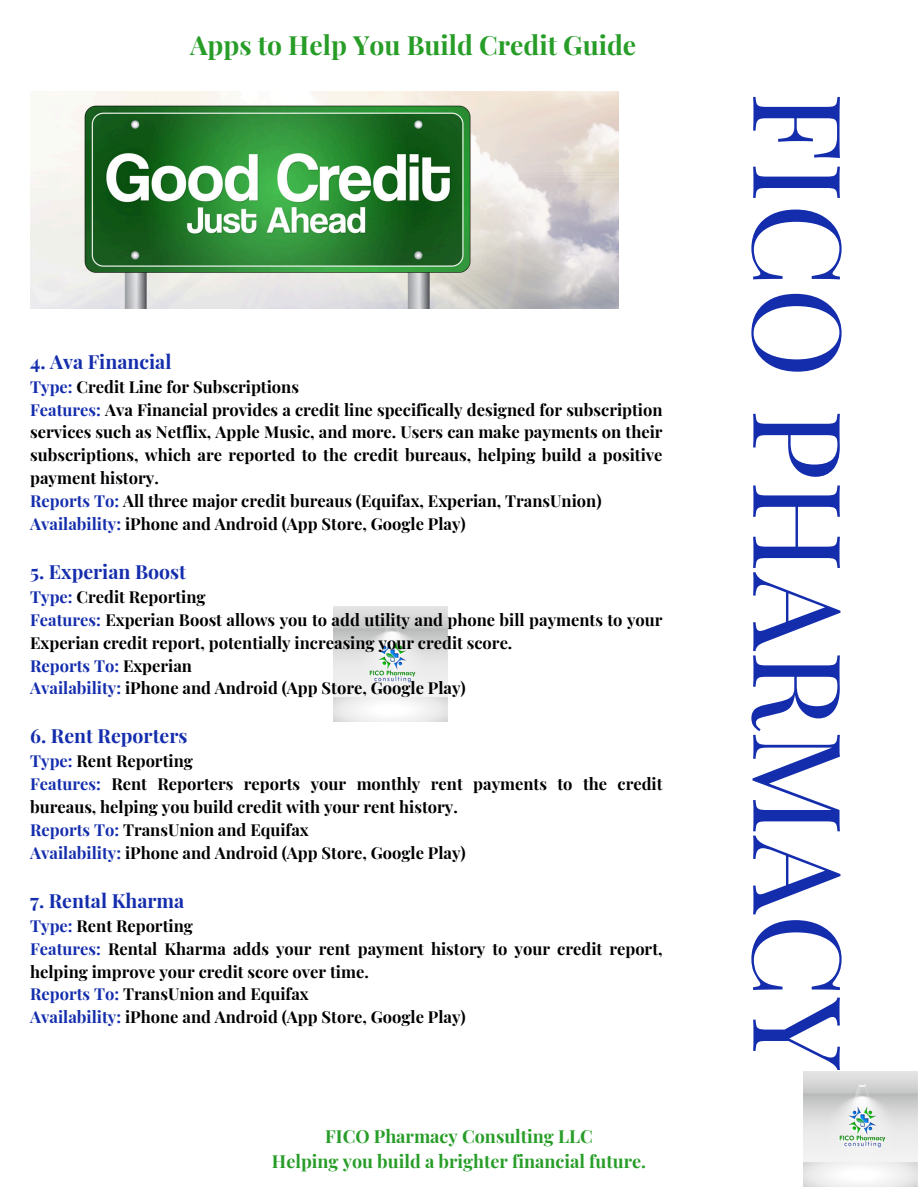
<style>
.page{position:relative;width:918px;height:1188px;background:#fff}
.page>*{position:absolute;margin:0;border:0;box-sizing:border-box;transform-origin:0 0}
.t1{font:122.55px "Playfair Display";color:#142dad}
.t2{font:700 26.55px "Playfair Display";color:#279d28}
.t3{font:700 19.5px "Playfair Display";color:#142dad}
.t4{font:700 18px "Playfair Display";color:#279d28}
.t5{font:700 16.5px/23px "Playfair Display";color:#000}
.t6{font:700 16.5px "Playfair Display";color:#142dad}
.s1{color:#142dad}
.s2{color:#000}
</style>
<div class="page">
<img style="left:30px;top:92px;width:589px;height:217px">
<img style="left:333px;top:606px;width:115px;height:115px">
<img style="left:803px;top:1072px;width:115px;height:114px">
<p class="t2" style="left:190px;top:26px;width:448px">Apps to Help You Build Credit Guide</p>
<p class="t3" style="left:30px;top:347px;width:143px">4. Ava Financial</p>
<p class="t5" style="left:30px;top:374px;width:270px"><span class="s1">Type:</span> Credit Line for Subscriptions</p>
<p class="t5" style="left:30px;top:397px;width:634px;text-align:justify"><span class="s1">Features:</span> Ava Financial provides a credit line specifically designed for subscription services such as Netflix, Apple Music, and more. Users can make payments on their subscriptions, which are reported to the credit bureaus, helping build a positive payment history.</p>
<p class="t5" style="left:30px;top:489px;width:573px"><span class="s1">Reports To:</span> All three major credit bureaus (Equifax, Experian, TransUnion)</p>
<p class="t5" style="left:30px;top:512px;width:437px"><span class="s1">Availability:</span> iPhone and Android (App Store, Google Play)</p>
<p class="t3" style="left:30px;top:558px;width:157px">5. Experian Boost</p>
<p class="t5" style="left:30px;top:585px;width:177px"><span class="s1">Type:</span> Credit Reporting</p>
<p class="t5" style="left:30px;top:607px;width:634px"><span class="s1">Features:</span> Experian Boost allows you to add utility and phone bill payments to your<br>Experian credit report, potentially increasing your credit score.</p>
<p class="t6" style="left:30px;top:654px;width:163px">Reports To: <span class="s2">Experian</span></p>
<p class="t5" style="left:30px;top:676px;width:437px"><span class="s1">Availability:</span> iPhone and Android (App Store, Google Play)</p>
<p class="t3" style="left:30px;top:722px;width:159px">6. Rent Reporters</p>
<p class="t5" style="left:30px;top:749px;width:164px"><span class="s1">Type:</span> Rent Reporting</p>
<p class="t5" style="left:30px;top:772px;width:634px"><span class="s1">Features:</span> Rent Reporters reports your monthly rent payments to the credit bureaus, helping you build credit with your rent history.</p>
<p class="t5" style="left:30px;top:818px;width:280px"><span class="s1">Reports To:</span> TransUnion and Equifax</p>
<p class="t5" style="left:30px;top:841px;width:437px"><span class="s1">Availability:</span> iPhone and Android (App Store, Google Play)</p>
<p class="t3" style="left:30px;top:887px;width:156px">7. Rental Kharma</p>
<p class="t5" style="left:30px;top:913px;width:164px"><span class="s1">Type:</span> Rent Reporting</p>
<p class="t5" style="left:30px;top:936px;width:634px"><span class="s1">Features:</span> Rental Kharma adds your rent payment history to your credit report, helping improve your credit score over time.</p>
<p class="t5" style="left:30px;top:982px;width:280px"><span class="s1">Reports To:</span> TransUnion and Equifax</p>
<p class="t5" style="left:30px;top:1005px;width:437px"><span class="s1">Availability:</span> iPhone and Android (App Store, Google Play)</p>
<h1 class="t4" style="left:325px;top:1123px;width:269px">FICO Pharmacy Consulting LLC</h1>
<p class="t4" style="left:272px;top:1148px;width:376px">Helping you build a brighter financial future.</p>
<h2 class="t1" style="left:886px;top:92px;width:980px;rotate:90deg">FICO PHARMACY</h2>
</div>
